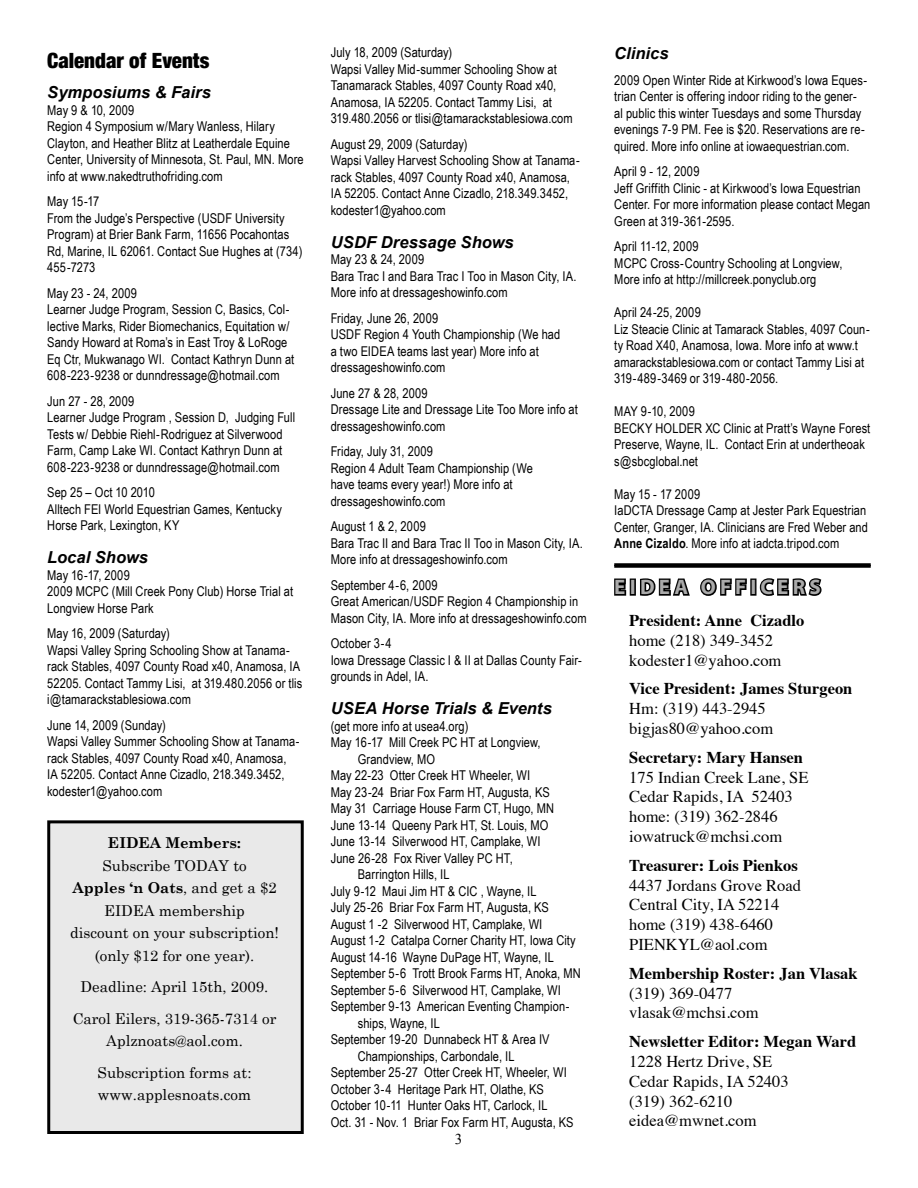
<style>
.page{position:relative;width:918px;height:1188px;background:#fff}
.page>*{position:absolute;margin:0;border:0;box-sizing:border-box;transform-origin:0 0}
.t1{font:900 condensed 21px "Helvetica Neue";color:#000}
.t2{font:700 21px "Myriad";letter-spacing:.2em;color:#aaa}
.t3{font:16.5px/19.8px "Times";color:#000}
.t4{font:700 16.5px "Times";color:#000}
.t5{font:italic 700 16.5px "Arial";color:#000}
.t6{font:15px/22.5px "Century Schoolbook";color:#000;text-align:center}
.t7{font:700 15px "Century Schoolbook";color:#000}
.t8{font:15px "Times New Roman";color:#000}
.t9{font:13.5px/16.5px "Arial Narrow";letter-spacing:.005em;color:#000}
.s1{font-weight:700}
</style>
<div class="page">
<div style="left:49px;top:822px;width:253px;height:310px;background:#e9e9e9"></div>
<div style="left:47px;top:820px;width:257px;height:314px;border:3px solid #000"></div>
<svg style="left:614px;top:578px;width:13px;height:18px"></svg>
<div style="left:630px;top:579px;width:6px;height:17px;border:3px solid #000"></div>
<svg style="left:640px;top:578px;width:50px;height:18px"></svg>
<svg style="left:700px;top:578px;width:47px;height:18px"></svg>
<div style="left:750px;top:579px;width:6px;height:17px;border:3px solid #000"></div>
<svg style="left:759px;top:578px;width:63px;height:18px"></svg>
<div style="left:614px;top:563px;width:257px;height:5px;background:#000"></div>
<h1 class="t1" style="left:47px;top:47px;width:164px">Calendar of Events</h1>
<p class="t5" style="left:614px;top:43px;width:56px">Clinics</p>
<p class="t9" style="left:614px;top:72px;width:255px">2009 Open Winter Ride at Kirkwood’s Iowa Eques&shy;trian Center is offering indoor riding to the gener&shy;al public this winter Tuesdays and some Thursday evenings 7-9 PM. Fee is $20. Reservations are re&shy;quired. More info online at iowaequestrian.com.</p>
<p class="t9" style="left:614px;top:163px;width:258px">April 9 - 12, 2009<br>Jeff Griffith Clinic - at Kirkwood’s Iowa Equestrian Center. For more information please contact Megan Green at 319-361-2595.</p>
<p class="t9" style="left:614px;top:238px;width:230px">April 11-12, 2009<br>MCPC Cross-Country Schooling at Longview,<br>More info at http://millcreek.ponyclub.org</p>
<p class="t9" style="left:614px;top:304px;width:257px">April 24-25, 2009<br>Liz Steacie Clinic at Tamarack Stables, 4097 Coun&shy;ty Road X40, Anamosa, Iowa. More info at www.t amarackstablesiowa.com or contact Tammy Lisi at 319-489-3469 or 319-480-2056.</p>
<p class="t9" style="left:614px;top:403px;width:258px">MAY 9-10, 2009<br>BECKY HOLDER XC Clinic at Pratt’s Wayne Forest<br>Preserve, Wayne, IL. Contact Erin at undertheoak s@sbcglobal.net</p>
<p class="t9" style="left:614px;top:486px;width:255px">May 15 - 17 2009<br>IaDCTA Dressage Camp at Jester Park Equestrian Center, Granger, IA. Clinicians are Fred Weber and <span class="s1">Anne Cizaldo</span>. More info at iadcta.tripod.com</p>
<p class="t9" style="left:331px;top:44px;width:244px">July 18, 2009 (Saturday)<br>Wapsi Valley Mid-summer Schooling Show at Tanamarack Stables, 4097 County Road x40, Anamosa, IA 52205. Contact Tammy Lisi, at 319.480.2056 or tlisi@tamarackstablesiowa.com</p>
<p class="t9" style="left:331px;top:136px;width:251px">August 29, 2009 (Saturday)<br>Wapsi Valley Harvest Schooling Show at Tanama&shy;rack Stables, 4097 County Road x40, Anamosa, IA 52205. Contact Anne Cizadlo, 218.349.3452, kodester1@yahoo.com</p>
<p class="t5" style="left:331px;top:231px;width:185px">USDF Dressage Shows</p>
<p class="t9" style="left:331px;top:251px;width:247px">May 23 &amp; 24, 2009<br>Bara Trac I and Bara Trac I Too in Mason City, IA.<br>More info at dressageshowinfo.com</p>
<p class="t9" style="left:331px;top:310px;width:231px">Friday, June 26, 2009<br>USDF Region 4 Youth Championship (We had a two EIDEA teams last year) More info at dressageshowinfo.com</p>
<p class="t9" style="left:331px;top:385px;width:249px">June 27 &amp; 28, 2009<br>Dressage Lite and Dressage Lite Too More info at dressageshowinfo.com</p>
<p class="t9" style="left:331px;top:443px;width:204px">Friday, July 31, 2009<br>Region 4 Adult Team Championship (We have teams every year!) More info at dressageshowinfo.com</p>
<p class="t9" style="left:331px;top:518px;width:254px">August 1 &amp; 2, 2009<br>Bara Trac II and Bara Trac II Too in Mason City, IA.<br>More info at dressageshowinfo.com</p>
<p class="t9" style="left:331px;top:577px;width:257px">September 4-6, 2009<br>Great American/USDF Region 4 Championship in<br>Mason City, IA. More info at dressageshowinfo.com</p>
<p class="t9" style="left:331px;top:635px;width:253px">October 3-4<br>Iowa Dressage Classic I &amp; II at Dallas County Fair&shy;grounds in Adel, IA.</p>
<p class="t5" style="left:331px;top:698px;width:223px">USEA Horse Trials &amp; Events</p>
<p class="t9" style="left:331px;top:718px;width:139px">(get more info at usea4.org)</p>
<p class="t9" style="left:331px;top:734px;width:211px">May 16-17 Mill Creek PC HT at Longview,</p>
<p class="t9" style="left:358px;top:751px;width:79px">Grandview, MO</p>
<p class="t9" style="left:331px;top:767px;width:201px">May 22-23 Otter Creek HT Wheeler, WI</p>
<p class="t9" style="left:331px;top:784px;width:220px">May 23-24 Briar Fox Farm HT, Augusta, KS</p>
<p class="t9" style="left:331px;top:800px;width:225px">May 31 Carriage House Farm CT, Hugo, MN</p>
<p class="t9" style="left:331px;top:817px;width:219px">June 13-14 Queeny Park HT, St. Louis, MO</p>
<p class="t9" style="left:331px;top:833px;width:211px">June 13-14 Silverwood HT, Camplake, WI</p>
<p class="t9" style="left:331px;top:850px;width:184px">June 26-28 Fox River Valley PC HT,</p>
<p class="t9" style="left:358px;top:866px;width:93px">Barrington Hills, IL</p>
<p class="t9" style="left:331px;top:883px;width:207px">July 9-12 Maui Jim HT &amp; CIC , Wayne, IL</p>
<p class="t9" style="left:331px;top:899px;width:220px">July 25-26 Briar Fox Farm HT, Augusta, KS</p>
<p class="t9" style="left:331px;top:916px;width:213px">August 1 -2 Silverwood HT, Camplake, WI</p>
<p class="t9" style="left:331px;top:932px;width:247px">August 1-2 Catalpa Corner Charity HT, Iowa City</p>
<p class="t9" style="left:331px;top:949px;width:225px">August 14-16 Wayne DuPage HT, Wayne, IL</p>
<p class="t9" style="left:331px;top:965px;width:252px">September 5-6 Trott Brook Farms HT, Anoka, MN</p>
<p class="t9" style="left:331px;top:982px;width:232px">September 5-6 Silverwood HT, Camplake, WI</p>
<p class="t9" style="left:331px;top:998px;width:240px">September 9-13 American Eventing Champion-</p>
<p class="t9" style="left:358px;top:1015px;width:84px">ships, Wayne, IL</p>
<p class="t9" style="left:331px;top:1031px;width:220px">September 19-20 Dunnabeck HT &amp; Area IV</p>
<p class="t9" style="left:358px;top:1048px;width:158px">Championships, Carbondale, IL</p>
<p class="t9" style="left:331px;top:1064px;width:238px">September 25-27 Otter Creek HT, Wheeler, WI</p>
<p class="t9" style="left:331px;top:1081px;width:215px">October 3-4 Heritage Park HT, Olathe, KS</p>
<p class="t9" style="left:331px;top:1097px;width:218px">October 10-11 Hunter Oaks HT, Carlock, IL</p>
<p class="t9" style="left:331px;top:1114px;width:244px">Oct. 31 - Nov. 1 Briar Fox Farm HT, Augusta, KS</p>
<p class="t5" style="left:47px;top:82px;width:165px">Symposiums &amp; Fairs</p>
<p class="t9" style="left:47px;top:102px;width:258px">May 9 &amp; 10, 2009<br>Region 4 Symposium w/Mary Wanless, Hilary Clayton, and Heather Blitz at Leatherdale Equine Center, University of Minnesota, St. Paul, MN. More info at www.nakedtruthofriding.com</p>
<p class="t9" style="left:47px;top:193px;width:257px">May 15-17<br>From the Judge’s Perspective (USDF University<br>Program) at Brier Bank Farm, 11656 Pocahontas<br>Rd, Marine, IL 62061. Contact Sue Hughes at (734)<br>455-7273</p>
<p class="t9" style="left:47px;top:285px;width:249px">May 23 - 24, 2009<br>Learner Judge Program, Session C, Basics, Col&shy;lective Marks, Rider Biomechanics, Equitation w/ Sandy Howard at Roma’s in East Troy &amp; LoRoge Eq Ctr, Mukwanago WI. Contact Kathryn Dunn at 608-223-9238 or dunndressage@hotmail.com</p>
<p class="t9" style="left:47px;top:393px;width:249px">Jun 27 - 28, 2009<br>Learner Judge Program , Session D, Judging Full Tests w/ Debbie Riehl-Rodriguez at Silverwood Farm, Camp Lake WI. Contact Kathryn Dunn at 608-223-9238 or dunndressage@hotmail.com</p>
<p class="t9" style="left:47px;top:484px;width:236px">Sep 25 – Oct 10 2010<br>Alltech FEI World Equestrian Games, Kentucky<br>Horse Park, Lexington, KY</p>
<p class="t5" style="left:47px;top:547px;width:102px">Local Shows</p>
<p class="t9" style="left:47px;top:567px;width:247px">May 16-17, 2009<br>2009 MCPC (Mill Creek Pony Club) Horse Trial at<br>Longview Horse Park</p>
<p class="t9" style="left:47px;top:625px;width:257px">May 16, 2009 (Saturday)<br>Wapsi Valley Spring Schooling Show at Tanama&shy;rack Stables, 4097 County Road x40, Anamosa, IA 52205. Contact Tammy Lisi, at 319.480.2056 or tlis i@tamarackstablesiowa.com</p>
<p class="t9" style="left:47px;top:717px;width:254px">June 14, 2009 (Sunday)<br>Wapsi Valley Summer Schooling Show at Tanama&shy;rack Stables, 4097 County Road x40, Anamosa, IA 52205. Contact Anne Cizadlo, 218.349.3452, kodester1@yahoo.com</p>
<h1 class="t2" style="left:614px;top:576px;width:208px">EIDEA OFFICERS</h1>
<p class="t4" style="left:629px;top:605px;width:177px">President: Anne Cizadlo</p>
<p class="t3" style="left:629px;top:629px;width:154px">home (218) 349-3452 kodester1@yahoo.com</p>
<p class="t4" style="left:629px;top:673px;width:225px">Vice President: James Sturgeon</p>
<p class="t3" style="left:629px;top:697px;width:145px">Hm: (319) 443-2945 bigjas80@yahoo.com</p>
<p class="t4" style="left:629px;top:741px;width:175px">Secretary: Mary Hansen</p>
<p class="t3" style="left:629px;top:766px;width:181px">175 Indian Creek Lane, SE<br>Cedar Rapids, IA 52403 home: (319) 362-2846 iowatruck@mchsi.com</p>
<p class="t4" style="left:629px;top:849px;width:170px">Treasurer: Lois Pienkos</p>
<p class="t3" style="left:629px;top:874px;width:173px">4437 Jordans Grove Road<br>Central City, IA 52214 home (319) 438-6460<br>PIENKYL@aol.com</p>
<p class="t4" style="left:629px;top:957px;width:230px">Membership Roster: Jan Vlasak</p>
<p class="t3" style="left:629px;top:982px;width:131px">(319) 369-0477 vlasak@mchsi.com</p>
<p class="t4" style="left:629px;top:1026px;width:229px">Newsletter Editor: Megan Ward</p>
<p class="t3" style="left:629px;top:1050px;width:161px">1228 Hertz Drive, SE<br>Cedar Rapids, IA 52403 (319) 362-6210 eidea@mwnet.com</p>
<p class="t7" style="left:108px;top:834px;width:135px">EIDEA Members:</p>
<p class="t6" style="left:70px;top:854px;width:210px">Subscribe TODAY to<br><span class="s1">Apples ‘n Oats</span>, and get a $2<br>EIDEA membership<br>discount on your subscription! (only $12 for one year).</p>
<p class="t6" style="left:73px;top:971px;width:205px;line-height:31.5px">Deadline: April 15th, 2009.<br>Carol Eilers, 319-365-7314 or</p>
<p class="t6" style="left:98px;top:1025px;width:155px;line-height:31.5px">Aplznoats@aol.com.<br>Subscription forms at:</p>
<p class="t6" style="left:98px;top:1083px;width:155px">www.applesnoats.com</p>
<p class="t8" style="left:455px;top:1131px;width:9px">3</p>
</div>
